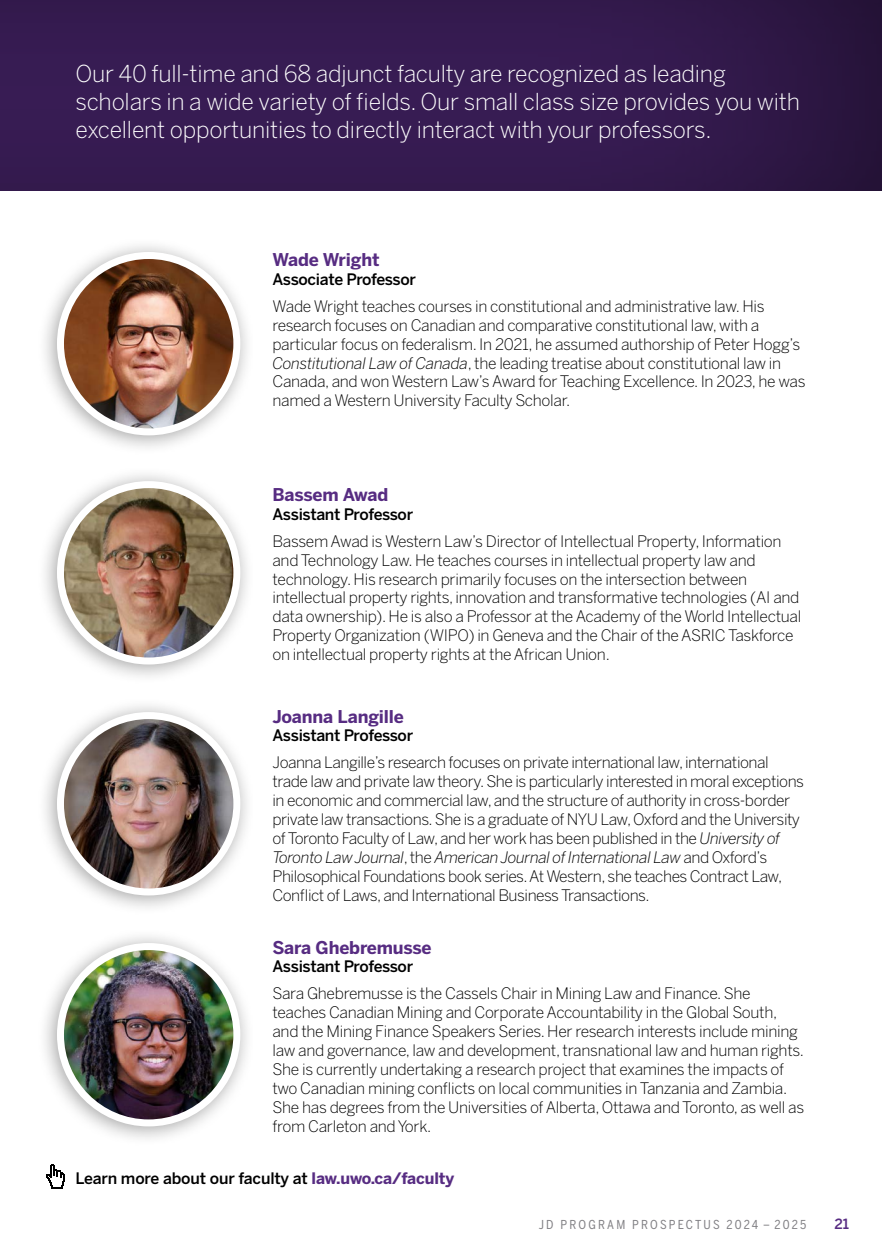
<style>
.page{position:relative;width:882px;height:1260px;background:#fff}
.page>*{position:absolute;margin:0;border:0;box-sizing:border-box;transform-origin:0 0}
.t1{font:300 23.1px/27.8px "Benton Sans";letter-spacing:-.01em;color:#fff}
.t2{font:700 17.5px "Benton Sans";letter-spacing:-.01em;color:#572c82}
.t3{font:300 15.75px/18.9px "Benton Sans";letter-spacing:-.02em;color:#000}
.t4{font:500 15.75px "Benton Sans";letter-spacing:-.03em;color:#000}
.t5{font:500 15.75px "Benton Sans";letter-spacing:-.01em;color:#000}
.t6{font:500 14px "Benton Sans";color:#572c82}
.t7{font:12.25px "Benton Sans Cond";letter-spacing:.175em;color:#807f83}
.s1{font-style:italic}
.s2{font-weight:700;color:#572c82}
</style>
<div class="page">
<div style="left:0;top:0;width:882px;height:191px;background:#000;opacity:.75"></div>
<div style="left:37px;top:237px;width:218px;height:219px;background:#000;opacity:.35"></div>
<img style="left:60px;top:256px;width:177px;height:176px;border-radius:88px">
<div style="left:57px;top:252px;width:183px;height:183px;border:7px solid #fff;border-radius:50%"></div>
<div style="left:37px;top:466px;width:218px;height:219px;background:#000;opacity:.35"></div>
<img style="left:60px;top:485px;width:177px;height:176px;border-radius:88px">
<div style="left:57px;top:481px;width:183px;height:184px;border:7px solid #fff;border-radius:50%"></div>
<div style="left:37px;top:697px;width:218px;height:219px;background:#000;opacity:.35"></div>
<img style="left:60px;top:716px;width:177px;height:176px;border-radius:88px">
<div style="left:57px;top:712px;width:183px;height:183px;border:7px solid #fff;border-radius:50%"></div>
<div style="left:37px;top:928px;width:218px;height:219px;background:#000;opacity:.35"></div>
<img style="left:60px;top:947px;width:177px;height:176px;border-radius:88px">
<div style="left:57px;top:943px;width:183px;height:183px;border:7px solid #fff;border-radius:50%"></div>
<svg style="left:46px;top:1164px;width:19px;height:24px"></svg>
<h1 class="t1" style="left:76px;top:60px;width:726px">Our 40 full-time and 68 adjunct faculty are recognized as leading scholars in a wide variety of fields. Our small class size provides you with excellent opportunities to directly interact with your professors.</h1>
<p class="t2" style="left:272px;top:249px;width:109px">Wade Wright</p>
<p class="t4" style="left:272px;top:270px;width:145px">Associate Professor</p>
<p class="t3" style="left:272px;top:297px;width:535px">Wade Wright teaches courses in constitutional and administrative law. His research focuses on Canadian and comparative constitutional law, with a particular focus on federalism. In 2021, he assumed authorship of Peter Hogg’s <span class="s1">Constitutional Law of Canada</span>, the leading treatise about constitutional law in Canada, and won Western Law’s Award for Teaching Excellence. In 2023, he was named a Western University Faculty Scholar.</p>
<p class="t2" style="left:272px;top:484px;width:117px">Bassem Awad</p>
<p class="t4" style="left:272px;top:505px;width:142px">Assistant Professor</p>
<p class="t3" style="left:272px;top:531px;width:530px">Bassem Awad is Western Law’s Director of Intellectual Property, Information and Technology Law. He teaches courses in intellectual property law and technology. His research primarily focuses on the intersection between intellectual property rights, innovation and transformative technologies (AI and data ownership). He is also a Professor at the Academy of the World Intellectual Property Organization (WIPO) in Geneva and the Chair of the ASRIC Taskforce on intellectual property rights at the African Union.</p>
<p class="t2" style="left:272px;top:706px;width:133px">Joanna Langille</p>
<p class="t4" style="left:272px;top:726px;width:142px">Assistant Professor</p>
<p class="t3" style="left:272px;top:753px;width:533px">Joanna Langille’s research focuses on private international law, international trade law and private law theory. She is particularly interested in moral exceptions in economic and commercial law, and the structure of authority in cross-border private law transactions. She is a graduate of NYU Law, Oxford and the University of Toronto Faculty of Law, and her work has been published in the <span class="s1">University of Toronto Law Journal</span>, the <span class="s1">American Journal of International Law</span> and Oxford’s Philosophical Foundations book series. At Western, she teaches Contract Law, Conflict of Laws, and International Business Transactions.</p>
<p class="t2" style="left:272px;top:937px;width:161px">Sara Ghebremusse</p>
<p class="t4" style="left:272px;top:957px;width:142px">Assistant Professor</p>
<p class="t3" style="left:272px;top:984px;width:533px">Sara Ghebremusse is the Cassels Chair in Mining Law and Finance. She teaches Canadian Mining and Corporate Accountability in the Global South, and the Mining Finance Speakers Series. Her research interests include mining law and governance, law and development, transnational law and human rights.<br>She is currently undertaking a research project that examines the impacts of two Canadian mining conflicts on local communities in Tanzania and Zambia.<br>She has degrees from the Universities of Alberta, Ottawa and Toronto, as well as from Carleton and York.</p>
<p class="t5" style="left:76px;top:1169px;width:380px">Learn more about our faculty at <span class="s2">law.uwo.ca/faculty</span></p>
<p class="t7" style="left:539px;top:1217px;width:269px">JD PROGRAM PROSPECTUS 2024 – 2025</p>
<p class="t6" style="left:835px;top:1215px;width:16px">21</p>
</div>
